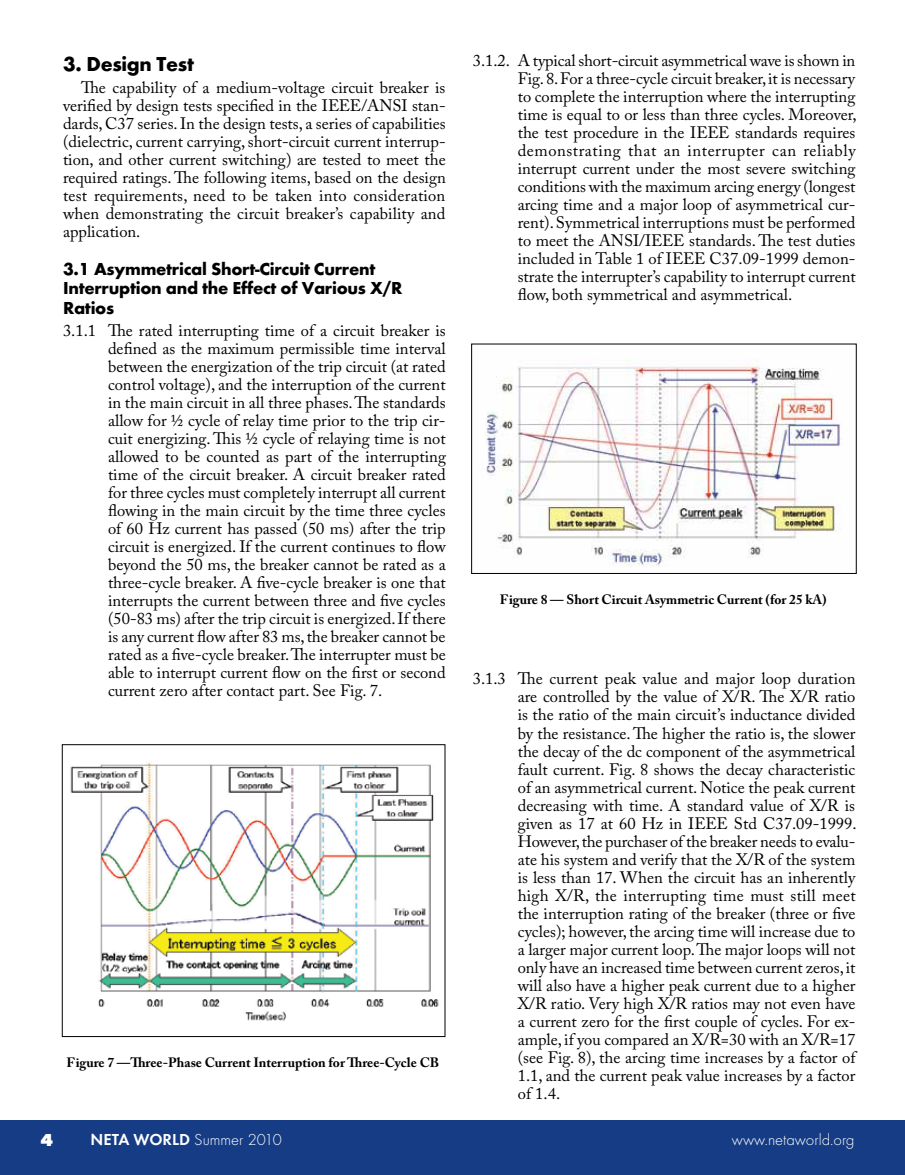
<style>
.page{position:relative;width:905px;height:1175px;background:#fff}
.page>*{position:absolute;margin:0;border:0;box-sizing:border-box;transform-origin:0 0}
.t1{font:700 21px "Futura TOT";letter-spacing:-.015em;color:#000}
.t2{font:700 18px/19.5px "Futura TOT";letter-spacing:-.015em;color:#000}
.t3{font:700 expanded 18px "Futura TOT";color:#fff}
.t4{font:16.5px/18px "Adobe Caslon Pro";color:#000;text-align:justify}
.t5{font:300 16.5px "Futura TOT";color:#fff}
.t6{font:700 13.5px "Adobe Caslon Pro";color:#000}
.s1{font-family:"Futura TOT Dem";font-weight:400}
</style>
<div class="page">
<div style="left:0;top:1120px;width:904px;height:54px;background:#153c85"></div>
<hr style="left:904px;top:1120px;width:1px;height:54px;background:#153c85">
<img style="left:486px;top:360px;width:356px;height:206px">
<div style="left:471px;top:344px;width:385px;height:230px;border:1px solid #000"></div>
<img style="left:70px;top:762px;width:369px;height:259px">
<div style="left:62px;top:744px;width:383px;height:292px;border:1px solid #000"></div>
<p class="t1" style="left:63px;top:51px;width:132px">3. Design Test</p>
<p class="t4" style="left:63px;top:78px;width:384px;text-indent:18px">The capability of a medium-voltage circuit breaker is verified by design tests specified in the IEEE/ANSI stan&shy;dards, C37 series. In the design tests, a series of capabilities (dielectric, current carrying, short-circuit current interrup&shy;tion, and other current switching) are tested to meet the required ratings. The following items, based on the design test requirements, need to be taken into consideration when demonstrating the circuit breaker’s capability and application.</p>
<p class="t2" style="left:63px;top:259px;width:341px">3.1 Asymmetrical Short-Circuit Current<br>Interruption and the Effect of Various X/R<br>Ratios</p>
<p class="t4" style="left:108px;top:321px;width:339px;text-indent:-45px">3.1.1 The rated interrupting time of a circuit breaker is defined as the maximum permissible time interval between the energization of the trip circuit (at rated control voltage), and the interruption of the current in the main circuit in all three phases. The standards allow for ½ cycle of relay time prior to the trip cir&shy;cuit energizing. This ½ cycle of relaying time is not allowed to be counted as part of the interrupting time of the circuit breaker. A circuit breaker rated for three cycles must completely interrupt all current flowing in the main circuit by the time three cycles of 60 Hz current has passed (50 ms) after the trip circuit is energized. If the current continues to flow beyond the 50 ms, the breaker cannot be rated as a three-cycle breaker. A five-cycle breaker is one that interrupts the current between three and five cycles (50-83 ms) after the trip circuit is energized. If there is any current flow after 83 ms, the breaker cannot be rated as a five-cycle breaker. The interrupter must be able to interrupt current flow on the first or second current zero after contact part. See Fig. 7.</p>
<p class="t6" style="left:67px;top:1054px;width:374px">Figure 7 —Three-Phase Current Interruption for Three-Cycle CB</p>
<p class="t4" style="left:517px;top:51px;width:340px;text-indent:-45px">3.1.2. A typical short-circuit asymmetrical wave is shown in Fig. 8. For a three-cycle circuit breaker, it is necessary to complete the interruption where the interrupting time is equal to or less than three cycles. Moreover, the test procedure in the IEEE standards requires demonstrating that an interrupter can reliably interrupt current under the most severe switching conditions with the maximum arcing energy (longest arcing time and a major loop of asymmetrical cur&shy;rent). Symmetrical interruptions must be performed to meet the ANSI/IEEE standards. The test duties included in Table 1 of IEEE C37.09-1999 demon&shy;strate the interrupter’s capability to interrupt current flow, both symmetrical and asymmetrical.</p>
<p class="t6" style="left:500px;top:591px;width:328px">Figure 8 — Short Circuit Asymmetric Current (for 25 kA)</p>
<p class="t4" style="left:517px;top:669px;width:340px;text-indent:-45px">3.1.3 The current peak value and major loop duration are controlled by the value of X/R. The X/R ratio is the ratio of the main circuit’s inductance divided by the resistance. The higher the ratio is, the slower the decay of the dc component of the asymmetrical fault current. Fig. 8 shows the decay characteristic of an asymmetrical current. Notice the peak current decreasing with time. A standard value of X/R is given as 17 at 60 Hz in IEEE Std C37.09-1999.<br>However, the purchaser of the breaker needs to evalu&shy;ate his system and verify that the X/R of the system is less than 17. When the circuit has an inherently high X/R, the interrupting time must still meet the interruption rating of the breaker (three or five cycles); however, the arcing time will increase due to a larger major current loop. The major loops will not only have an increased time between current zeros, it will also have a higher peak current due to a higher X/R ratio. Very high X/R ratios may not even have a current zero for the first couple of cycles. For ex&shy;ample, if you compared an X/R=30 with an X/R=17 (see Fig. 8), the arcing time increases by a factor of 1.1, and the current peak value increases by a factor of 1.4.</p>
<p class="t3" style="left:40px;top:1128px;width:14px">4</p>
<p class="t5" style="left:91px;top:1129px;width:193px"><span class="s1">NETA WORLD</span> Summer 2010</p>
<p class="t5" style="left:732px;top:1129px;width:124px">www.netaworld.org</p>
</div>
